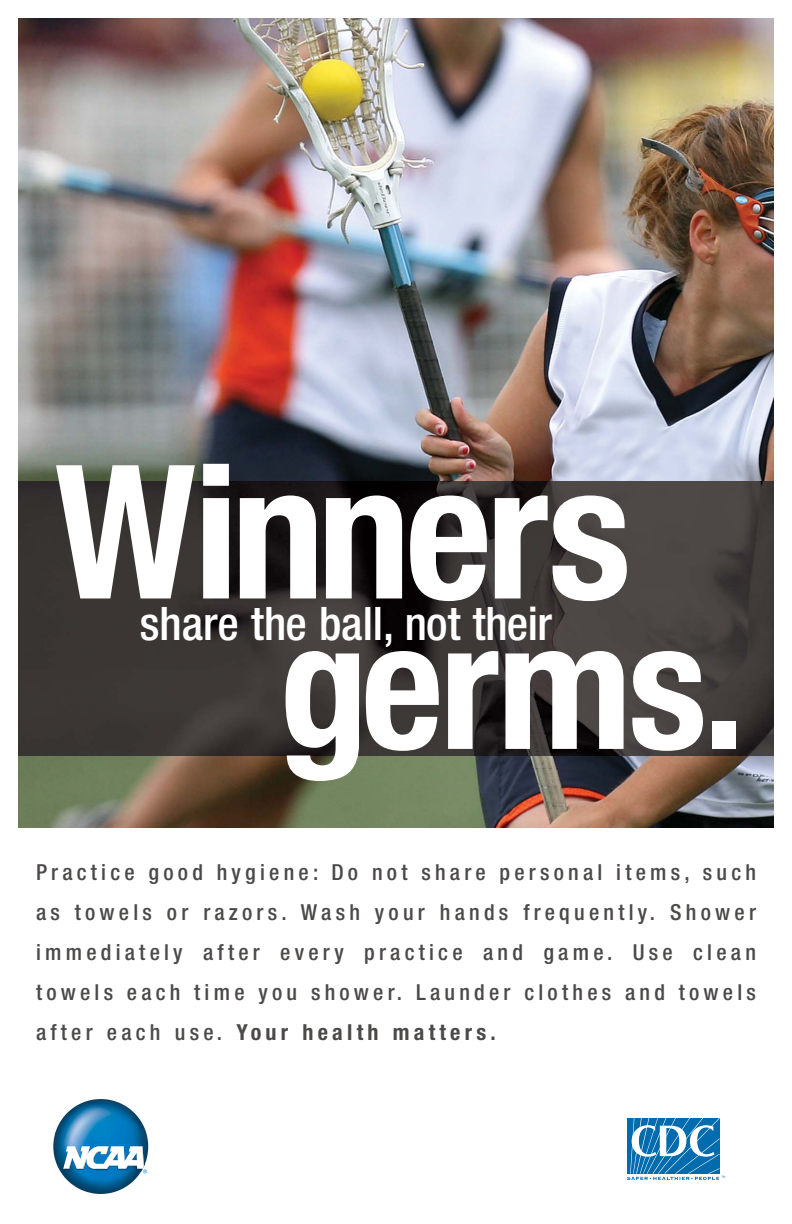
<style>
.page{position:relative;width:792px;height:1224px;background:#fff}
.page>*{position:absolute;margin:0;border:0;box-sizing:border-box;transform-origin:0 0}
.t1{font:700 condensed 186.6px "Helvetica Neue";letter-spacing:-.03em;color:#fff}
.t2{font:700 condensed 177.3px "Helvetica Neue";letter-spacing:-.02em;color:#fff}
.t3{font:500 condensed 46.3px "Helvetica Neue";color:#fff}
.t4{font:500 condensed 22.1px/40px "Helvetica Neue";letter-spacing:.19em;color:#4c4949;text-align:justify}
.s1{font-weight:700}
</style>
<div class="page">
<img style="left:18px;top:18px;width:756px;height:810px">
<img style="left:18px;top:482px;width:756px;height:274px">
<img style="left:53px;top:1099px;width:95px;height:95px">
<svg style="left:62px;top:1146px;width:85px;height:27px"></svg>
<svg style="left:627px;top:1118px;width:98px;height:62px"></svg>
<h1 class="t1" style="left:55px;top:465px;width:578px">Winners</h1>
<h1 class="t3" style="left:140px;top:607px;width:414px">share the ball, not their</h1>
<p class="t2" style="left:279px;top:622px;width:467px">germs.</p>
<p class="t4" style="left:36px;top:854px;width:722px">Practice good hygiene: Do not share personal items, such as towels or razors. Wash your hands frequently. Shower immediately after every practice and game. Use clean towels each time you shower. Launder clothes and towels after each use. <span class="s1">Your health matters.</span></p>
</div>
